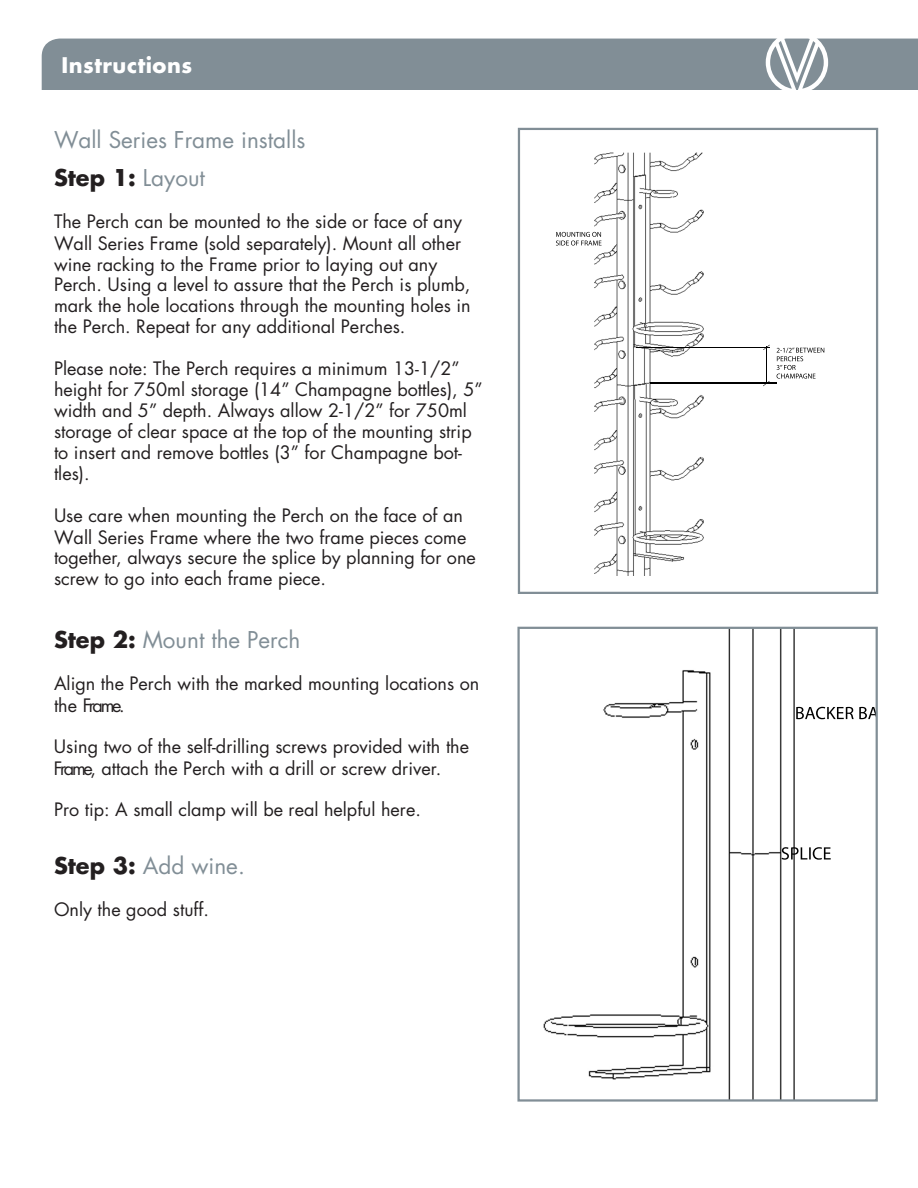
<style>
.page{position:relative;width:918px;height:1188px;background:#fff}
.page>*{position:absolute;margin:0;border:0;box-sizing:border-box;transform-origin:0 0}
.t1{font:22.5px/38.5px "Futura Std";color:#818e96}
.t2{font:700 21px "Futura Std";letter-spacing:.025em;color:#fff}
.t3{font:18px/21px "Futura Std";color:#231f20}
.s1{font-weight:700;color:#231f20}
</style>
<div class="page">
<div style="left:42px;top:39px;width:876px;height:51px;background:#818e96"></div>
<svg style="left:766px;top:38px;width:62px;height:52px"></svg>
<img style="left:543px;top:630px;width:332px;height:469px">
<div style="left:517px;top:627px;width:361px;height:475px;border:2px solid #818e96"></div>
<div style="left:518px;top:128px;width:360px;height:466px;background:#fff;border:2px solid #818e96"></div>
<img style="left:556px;top:152px;width:269px;height:424px">
<svg style="left:763px;top:345px;width:7px;height:5px"></svg>
<svg style="left:763px;top:381px;width:7px;height:5px"></svg>
<img style="left:636px;top:347px;width:134px;height:1px">
<img style="left:767px;top:347px;width:1px;height:36px">
<img style="left:651px;top:383px;width:125px;height:1px">
<p class="t2" style="left:62px;top:51px;width:132px">Instructions</p>
<p class="t1" style="left:54px;top:120px;width:253px">Wall Series Frame installs<br><span class="s1">Step 1:</span> Layout</p>
<p class="t3" style="left:54px;top:211px;width:418px">The Perch can be mounted to the side or face of any Wall Series Frame (sold separately). Mount all other wine racking to the Frame prior to laying out any Perch. Using a level to assure that the Perch is plumb, mark the hole locations through the mounting holes in the Perch. Repeat for any additional Perches.</p>
<p class="t3" style="left:54px;top:358px;width:430px">Please note: The Perch requires a minimum 13-1/2” height for 750ml storage (14” Champagne bottles), 5” width and 5” depth. Always allow 2-1/2” for 750ml storage of clear space at the top of the mounting strip to insert and remove bottles (3” for Champagne bot&shy;tles).</p>
<p class="t3" style="left:54px;top:505px;width:414px;line-height:21.9px">Use care when mounting the Perch on the face of an<br>Wall Series Frame where the two frame pieces come</p>
<p class="t3" style="left:54px;top:547px;width:423px">together, always secure the splice by planning for one screw to go into each frame piece.</p>
<p class="t1" style="left:54px;top:621px;width:248px"><span class="s1">Step 2:</span> Mount the Perch</p>
<p class="t3" style="left:54px;top:673px;width:427px;line-height:21.9px">Align the Perch with the marked mounting locations on the Frame.</p>
<p class="t3" style="left:54px;top:736px;width:417px;line-height:21.9px">Using two of the self-drilling screws provided with the<br>Frame, attach the Perch with a drill or screw driver.</p>
<p class="t3" style="left:54px;top:799px;width:368px">Pro tip: A small clamp will be real helpful here.</p>
<p class="t1" style="left:54px;top:847px;width:192px"><span class="s1">Step 3:</span> Add wine.</p>
<p class="t3" style="left:54px;top:899px;width:157px">Only the good stuff.</p>
</div>
